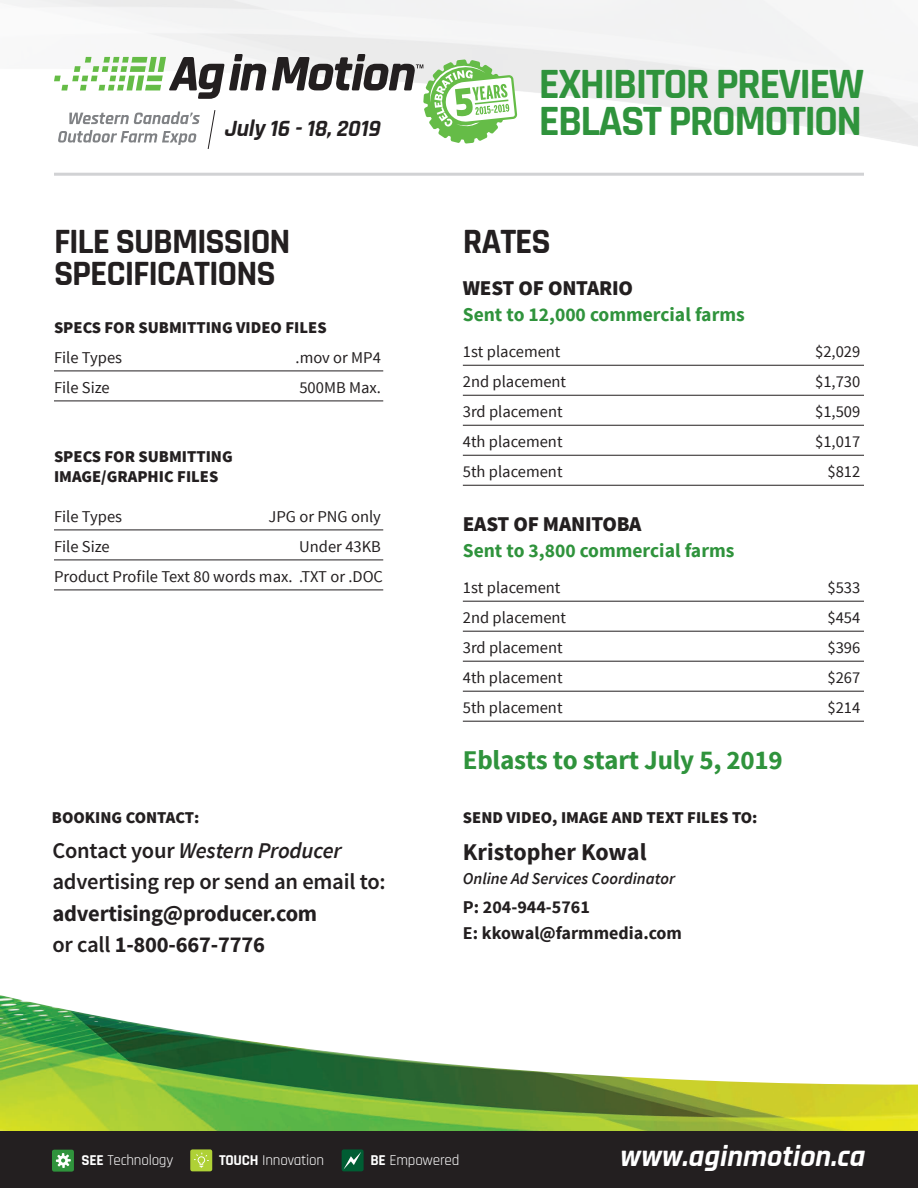
<style>
.page{position:relative;width:918px;height:1188px;background:#fff}
.page>*{position:absolute;margin:0;border:0;box-sizing:border-box;transform-origin:0 0}
.t1{font:700 43.65px "Rajdhani";letter-spacing:-.04em;color:#2f933c}
.t2{font:700 36px/31.5px "Rajdhani";letter-spacing:-.03em;color:#231f20}
.t3{font:italic 700 30px "Rajdhani";color:#fff}
.t4{font:700 27px "Source Sans Pro";letter-spacing:-.01em;color:#2f933c}
.t5{font:700 24px "Source Sans Pro";color:#231f20}
.t6{font:italic 700 23.55px "Rajdhani";color:#231f20}
.t7{font:600 22.5px/31.5px "Source Sans Pro";letter-spacing:-.01em;color:#231f20}
.t8{font:700 22.5px/31.5px "Source Sans Pro";letter-spacing:-.01em;color:#231f20}
.t9{font:900 21px "Source Sans Pro";letter-spacing:-.01em;color:#231f20}
.t10{font:700 19.5px "Source Sans Pro";color:#2f933c}
.t11{font:700 18px/25.5px "Source Sans Pro";color:#231f20}
.t12{font:16.5px/30px "Source Sans Pro";color:#231f20;text-align:right}
.t13{font:900 16.5px/19.5px "Source Sans Pro";color:#231f20}
.t14{font:italic 600 16.5px "Source Sans Pro";color:#231f20}
.t15{font:15.15px "Rajdhani";letter-spacing:-.015em;color:#fff}
.s1{font-style:italic}
.s2{font-weight:600}
.s3{font-weight:700}
</style>
<div class="page">
<img style="left:0;top:995px;width:918px;height:137px">
<div style="left:0;top:1132px;width:918px;height:56px;background:#231f20"></div>
<div style="left:52px;top:1150px;width:22px;height:22px;background:#2f933c;border-radius:2px"></div>
<svg style="left:56px;top:1153px;width:15px;height:15px"></svg>
<div style="left:190px;top:1149px;width:22px;height:22px;background:#afd136;border-radius:2px"></div>
<svg style="left:194px;top:1153px;width:15px;height:15px"></svg>
<div style="left:342px;top:1149px;width:22px;height:22px;background:#005d33;border-radius:2px"></div>
<svg style="left:344px;top:1152px;width:17px;height:17px"></svg>
<hr style="left:54px;top:371px;width:329px;height:1px;background:#231f20">
<hr style="left:54px;top:401px;width:329px;height:1px;background:#231f20">
<hr style="left:54px;top:530px;width:329px;height:1px;background:#231f20">
<hr style="left:54px;top:560px;width:329px;height:1px;background:#231f20">
<hr style="left:54px;top:590px;width:329px;height:1px;background:#231f20">
<hr style="left:54px;top:173px;width:810px;height:3px;background:#d1d2d4">
<hr style="left:463px;top:365px;width:401px;height:1px;background:#231f20">
<hr style="left:463px;top:395px;width:401px;height:1px;background:#231f20">
<hr style="left:463px;top:425px;width:401px;height:1px;background:#231f20">
<hr style="left:463px;top:455px;width:401px;height:1px;background:#231f20">
<hr style="left:463px;top:485px;width:401px;height:1px;background:#231f20">
<hr style="left:463px;top:601px;width:401px;height:1px;background:#231f20">
<hr style="left:463px;top:631px;width:401px;height:1px;background:#231f20">
<hr style="left:463px;top:661px;width:401px;height:1px;background:#231f20">
<hr style="left:463px;top:691px;width:401px;height:1px;background:#231f20">
<hr style="left:463px;top:721px;width:401px;height:1px;background:#231f20">
<svg style="left:54px;top:54px;width:465px;height:95px"></svg>
<h3 class="t6" style="left:224px;top:114px;width:163px">July 16 -18,2019</h3>
<h1 class="t1" style="left:539px;top:57px;width:327px">EXHIBITOR PREVIEW</h1>
<h1 class="t1" style="left:539px;top:95px;width:325px">EBLAST PROMOTION</h1>
<h2 class="t2" style="left:54px;top:227px;width:238px">FILE SUBMISSION<br>SPECIFICATIONS</h2>
<h2 class="t2" style="left:463px;top:227px;width:90px">RATES</h2>
<p class="t9" style="left:463px;top:275px;width:172px">WEST OF ONTARIO</p>
<p class="t10" style="left:463px;top:302px;width:283px">Sent to 12,000 commercial farms</p>
<p class="t13" style="left:54px;top:319px;width:274px">SPECS FOR SUBMITTING VIDEO FILES</p>
<p class="t12" style="left:54px;top:343px;width:70px">File Types</p>
<p class="t12" style="left:296px;top:343px;width:87px">.mov or MP4</p>
<p class="t12" style="left:54px;top:373px;width:57px">File Size</p>
<p class="t12" style="left:299px;top:373px;width:83px">500MB Max.</p>
<p class="t12" style="left:463px;top:337px;width:99px">1st placement</p>
<p class="t12" style="left:815px;top:337px;width:47px">$2,029</p>
<p class="t12" style="left:463px;top:367px;width:105px">2nd placement</p>
<p class="t12" style="left:815px;top:367px;width:47px">$1,730</p>
<p class="t12" style="left:463px;top:397px;width:101px">3rd placement</p>
<p class="t12" style="left:815px;top:397px;width:47px">$1,509</p>
<p class="t12" style="left:463px;top:427px;width:101px">4th placement</p>
<p class="t12" style="left:815px;top:427px;width:47px">$1,017</p>
<p class="t12" style="left:463px;top:457px;width:101px">5th placement</p>
<p class="t12" style="left:828px;top:457px;width:34px">$812</p>
<p class="t13" style="left:54px;top:448px;width:180px">SPECS FOR SUBMITTING<br>IMAGE/GRAPHIC FILES</p>
<p class="t12" style="left:54px;top:502px;width:70px">File Types</p>
<p class="t12" style="left:268px;top:502px;width:114px">JPG or PNG only</p>
<p class="t12" style="left:54px;top:532px;width:57px">File Size</p>
<p class="t9" style="left:463px;top:511px;width:180px">EAST OF MANITOBA</p>
<p class="t10" style="left:463px;top:538px;width:273px">Sent to 3,800 commercial farms</p>
<p class="t12" style="left:54px;top:532px;width:331px">Under 43KB<br>Product Profile Text 80 words max. .TXT or .DOC</p>
<p class="t12" style="left:463px;top:573px;width:99px">1st placement</p>
<p class="t12" style="left:828px;top:573px;width:34px">$533</p>
<p class="t12" style="left:463px;top:603px;width:105px">2nd placement</p>
<p class="t12" style="left:828px;top:603px;width:34px">$454</p>
<p class="t12" style="left:463px;top:633px;width:101px">3rd placement</p>
<p class="t12" style="left:828px;top:633px;width:34px">$396</p>
<p class="t12" style="left:463px;top:663px;width:101px">4th placement</p>
<p class="t12" style="left:828px;top:663px;width:34px">$267</p>
<p class="t12" style="left:463px;top:693px;width:101px">5th placement</p>
<p class="t12" style="left:828px;top:693px;width:34px">$214</p>
<h3 class="t4" style="left:463px;top:743px;width:321px">Eblasts to start July 5, 2019</h3>
<p class="t13" style="left:52px;top:809px;width:149px">BOOKING CONTACT:</p>
<p class="t13" style="left:463px;top:809px;width:296px">SEND VIDEO, IMAGE AND TEXT FILES TO:</p>
<h3 class="t5" style="left:463px;top:836px;width:185px">Kristopher Kowal</h3>
<p class="t14" style="left:463px;top:868px;width:214px">Online Ad Services Coordinator</p>
<h3 class="t7" style="left:52px;top:835px;width:335px">Contact your <span class="s1">Western Producer </span>advertising rep or send an email to:</h3>
<h3 class="t8" style="left:52px;top:898px;width:266px">advertising@producer.com <span class="s2">or call</span> 1-800-667-7776</h3>
<p class="t11" style="left:463px;top:895px;width:221px">P: 204-944-5761<br>E: kkowal@farmmedia.com</p>
<p class="t15" style="left:81px;top:1152px;width:93px"><span class="s3">SEE</span> Technology</p>
<p class="t15" style="left:219px;top:1152px;width:107px"><span class="s3">TOUCH</span> Innovation</p>
<p class="t15" style="left:370px;top:1152px;width:91px"><span class="s3">BE</span> Empowered</p>
<h3 class="t3" style="left:619px;top:1138px;width:253px">www.aginmotion.ca</h3>
</div>
